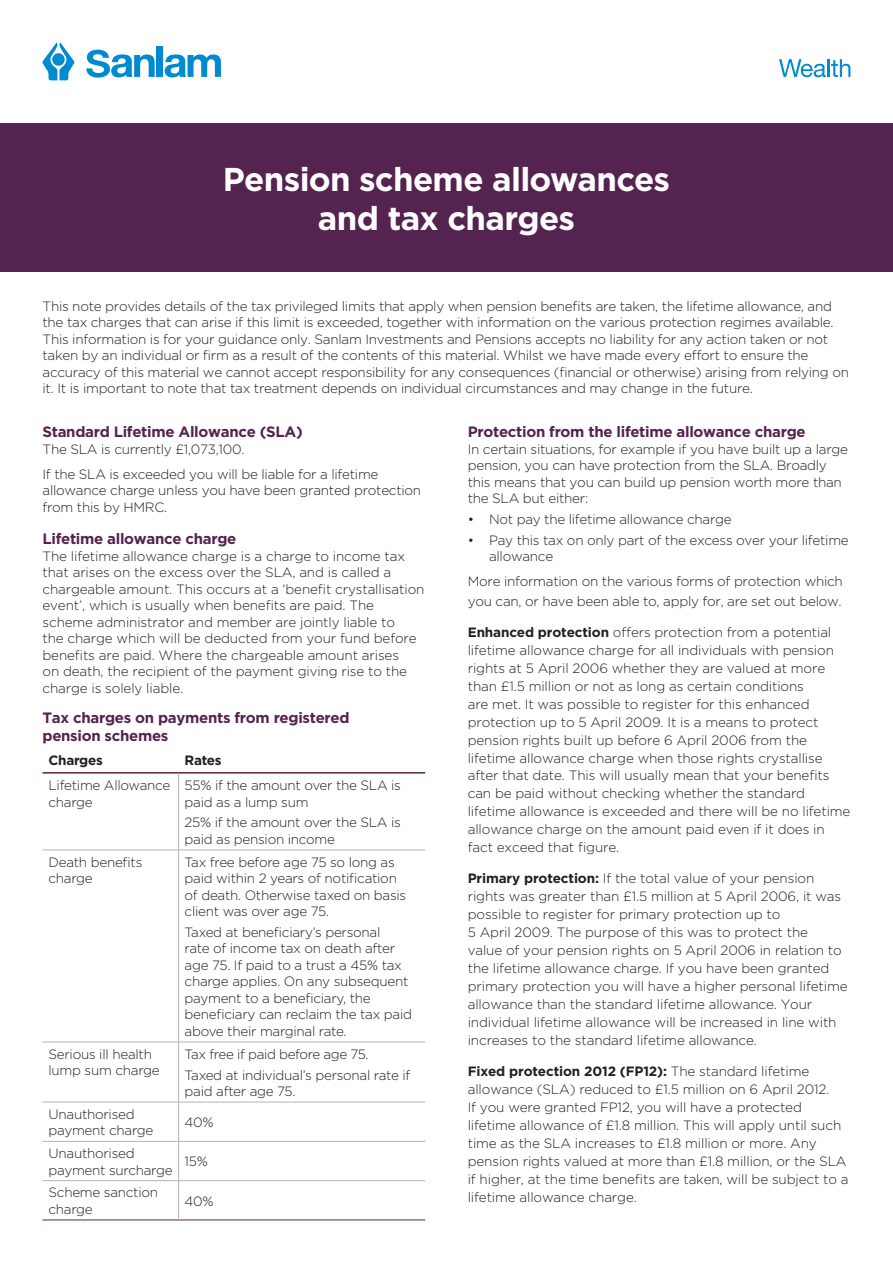
<style>
.page{position:relative;width:893px;height:1263px;background:#fff}
.page>*{position:absolute;margin:0;border:0;box-sizing:border-box;transform-origin:0 0}
.t1{font:700 33px/39px "Gotham";letter-spacing:-.02em;color:#fff;text-align:center}
.t2{font:700 15px/18px "Gotham";letter-spacing:-.02em;color:#552350}
.t3{font:300 13.5px/16.5px "Gotham";letter-spacing:-.02em;color:#231f20}
.t4{font:700 13.5px "Gotham";letter-spacing:-.02em;color:#231f20}
.s1{font-weight:700}
</style>
<div class="page">
<div style="left:0;top:123px;width:893px;height:149px;background:#552350"></div>
<svg style="left:43px;top:43px;width:31px;height:37px"></svg>
<div style="left:157px;top:47px;width:6px;height:30px;background:#008ad0"></div>
<svg style="left:86px;top:50px;width:69px;height:28px"></svg>
<svg style="left:165px;top:54px;width:56px;height:23px"></svg>
<svg style="left:779px;top:59px;width:71px;height:18px"></svg>
<svg style="left:43px;top:773px;width:382px;height:368px"></svg>
<hr style="left:43px;top:1219px;width:136px;height:1px;background:#552350">
<hr style="left:179px;top:1219px;width:246px;height:1px;background:#552350">
<hr style="left:178px;top:773px;width:1px;height:77px;background:#baaeb6">
<hr style="left:43px;top:850px;width:136px;height:1px;background:#baaeb6">
<hr style="left:43px;top:1042px;width:136px;height:1px;background:#baaeb6">
<hr style="left:178px;top:850px;width:1px;height:192px;background:#baaeb6">
<hr style="left:178px;top:1042px;width:1px;height:60px;background:#baaeb6">
<hr style="left:178px;top:1102px;width:1px;height:39px;background:#baaeb6">
<hr style="left:178px;top:1141px;width:1px;height:39px;background:#baaeb6">
<hr style="left:179px;top:850px;width:246px;height:1px;background:#baaeb6">
<hr style="left:179px;top:1042px;width:246px;height:1px;background:#baaeb6">
<hr style="left:43px;top:1102px;width:136px;height:1px;background:#baaeb6">
<hr style="left:43px;top:1141px;width:136px;height:1px;background:#baaeb6">
<hr style="left:43px;top:1180px;width:136px;height:1px;background:#baaeb6">
<hr style="left:178px;top:1181px;width:1px;height:38px;background:#baaeb6">
<hr style="left:179px;top:1102px;width:246px;height:1px;background:#baaeb6">
<hr style="left:179px;top:1141px;width:246px;height:1px;background:#baaeb6">
<hr style="left:179px;top:1180px;width:246px;height:1px;background:#baaeb6">
<hr style="left:43px;top:772px;width:136px;height:1px;background:#552350">
<hr style="left:179px;top:772px;width:246px;height:1px;background:#552350">
<h1 class="t1" style="left:223px;top:160px;width:449px">Pension scheme allowances and tax charges</h1>
<p class="t3" style="left:43px;top:297px;width:808px">This note provides details of the tax privileged limits that apply when pension benefits are taken, the lifetime allowance, and the tax charges that can arise if this limit is exceeded, together with information on the various protection regimes available.<br>This information is for your guidance only. Sanlam Investments and Pensions accepts no liability for any action taken or not taken by an individual or firm as a result of the contents of this material. Whilst we have made every effort to ensure the accuracy of this material we cannot accept responsibility for any consequences (financial or otherwise) arising from relying on it. It is important to note that tax treatment depends on individual circumstances and may change in the future.</p>
<p class="t2" style="left:468px;top:423px;width:339px">Protection from the lifetime allowance charge</p>
<p class="t3" style="left:468px;top:440px;width:382px">In certain situations, for example if you have built up a large pension, you can have protection from the SLA. Broadly this means that you can build up pension worth more than the SLA but either:</p>
<p class="t3" style="left:468px;top:511px;width:265px">• Not pay the lifetime allowance charge</p>
<p class="t3" style="left:489px;top:531px;width:361px;text-indent:-21px">• Pay this tax on only part of the excess over your lifetime allowance</p>
<p class="t3" style="left:468px;top:571px;width:377px;line-height:19.5px">More information on the various forms of protection which you can, or have been able to, apply for, are set out below.</p>
<p class="t3" style="left:468px;top:622px;width:384px;line-height:18px"><span class="s1">Enhanced protection</span> offers protection from a potential lifetime allowance charge for all individuals with pension rights at 5 April 2006 whether they are valued at more than £1.5 million or not as long as certain conditions<br>are met. It was possible to register for this enhanced protection up to 5 April 2009. It is a means to protect pension rights built up before 6 April 2006 from the lifetime allowance charge when those rights crystallise after that date. This will usually mean that your benefits can be paid without checking whether the standard lifetime allowance is exceeded and there will be no lifetime allowance charge on the amount paid even if it does in fact exceed that figure.</p>
<p class="t3" style="left:468px;top:869px;width:381px;line-height:18px"><span class="s1">Primary protection:</span> If the total value of your pension rights was greater than £1.5 million at 5 April 2006, it was possible to register for primary protection up to<br>5 April 2009. The purpose of this was to protect the<br>value of your pension rights on 5 April 2006 in relation to the lifetime allowance charge. If you have been granted primary protection you will have a higher personal lifetime allowance than the standard lifetime allowance. Your individual lifetime allowance will be increased in line with increases to the standard lifetime allowance.</p>
<p class="t3" style="left:468px;top:1062px;width:382px;line-height:18px"><span class="s1">Fixed protection 2012 (FP12):</span> The standard lifetime allowance (SLA) reduced to £1.5 million on 6 April 2012.<br>If you were granted FP12, you will have a protected lifetime allowance of £1.8 million. This will apply until such time as the SLA increases to £1.8 million or more. Any pension rights valued at more than £1.8 million, or the SLA if higher, at the time benefits are taken, will be subject to a lifetime allowance charge.</p>
<p class="t2" style="left:43px;top:423px;width:262px">Standard Lifetime Allowance (SLA)</p>
<p class="t3" style="left:43px;top:436px;width:337px;line-height:25px">The SLA is currently £1,073,100.<br>If the SLA is exceeded you will be liable for a lifetime</p>
<p class="t3" style="left:43px;top:482px;width:380px">allowance charge unless you have been granted protection from this by HMRC.</p>
<p class="t2" style="left:43px;top:530px;width:195px">Lifetime allowance charge</p>
<p class="t3" style="left:43px;top:547px;width:383px">The lifetime allowance charge is a charge to income tax that arises on the excess over the SLA, and is called a chargeable amount. This occurs at a ‘benefit crystallisation event’, which is usually when benefits are paid. The scheme administrator and member are jointly liable to<br>the charge which will be deducted from your fund before benefits are paid. Where the chargeable amount arises<br>on death, the recipient of the payment giving rise to the charge is solely liable.</p>
<p class="t2" style="left:43px;top:709px;width:309px">Tax charges on payments from registered pension schemes</p>
<p class="t4" style="left:49px;top:752px;width:56px">Charges</p>
<p class="t4" style="left:185px;top:752px;width:39px">Rates</p>
<p class="t3" style="left:49px;top:777px;width:123px">Lifetime Allowance charge</p>
<p class="t3" style="left:185px;top:777px;width:218px">55% if the amount over the SLA is paid as a lump sum</p>
<p class="t3" style="left:185px;top:814px;width:218px">25% if the amount over the SLA is paid as pension income</p>
<p class="t3" style="left:49px;top:853px;width:95px">Death benefits charge</p>
<p class="t3" style="left:185px;top:853px;width:223px">Tax free before age 75 so long as paid within 2 years of notification of death. Otherwise taxed on basis client was over age 75.</p>
<p class="t3" style="left:185px;top:923px;width:229px">Taxed at beneficiary’s personal<br>rate of income tax on death after age 75. If paid to a trust a 45% tax charge applies. On any subsequent payment to a beneficiary, the beneficiary can reclaim the tax paid above their marginal rate.</p>
<p class="t3" style="left:49px;top:1045px;width:113px">Serious ill health lump sum charge</p>
<p class="t3" style="left:185px;top:1043px;width:227px;line-height:20.7px">Tax free if paid before age 75.<br>Taxed at individual’s personal rate if</p>
<p class="t3" style="left:185px;top:1082px;width:113px">paid after age 75.</p>
<p class="t3" style="left:49px;top:1105px;width:106px">Unauthorised payment charge</p>
<p class="t3" style="left:185px;top:1114px;width:31px">40%</p>
<p class="t3" style="left:49px;top:1145px;width:126px">Unauthorised payment surcharge</p>
<p class="t3" style="left:185px;top:1153px;width:25px">15%</p>
<p class="t3" style="left:49px;top:1184px;width:111px">Scheme sanction charge</p>
<p class="t3" style="left:185px;top:1192px;width:31px">40%</p>
</div>
